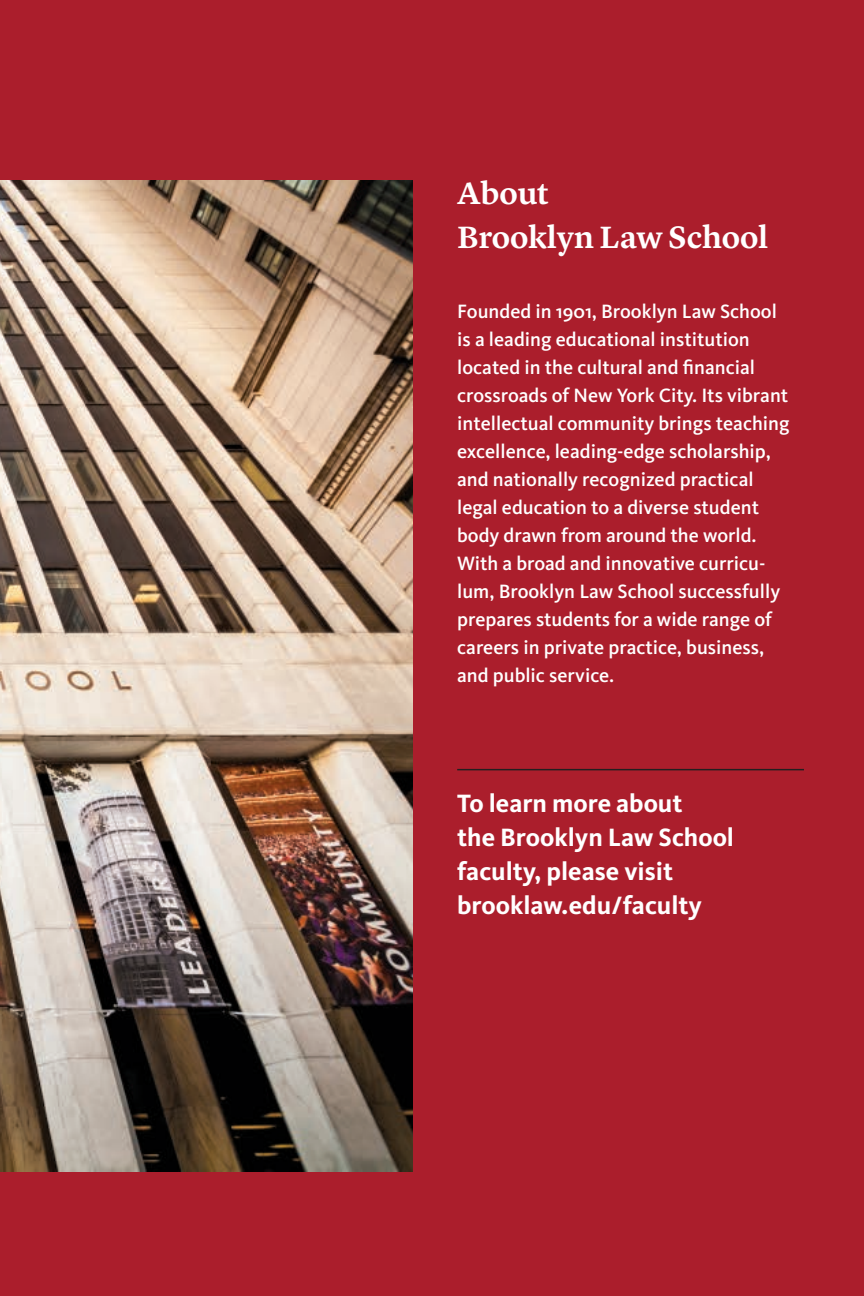
<style>
.page{position:relative;width:864px;height:1296px;background:#ab1e2c}
.page>*{position:absolute;margin:0;border:0;box-sizing:border-box;transform-origin:0 0}
.t1{font:600 32px/44px "Lyon Text";letter-spacing:-.005em;color:#fff}
.t2{font:700 26px/34px "Kievit OT";color:#fff}
.t3{font:500 20px/28px "Kievit OT";color:#fff}
</style>
<div class="page">
<hr style="left:457px;top:769px;width:347px;height:1px;background:#231f20">
<img style="left:0;top:180px;width:412px;height:992px">
<h1 class="t1" style="left:457px;top:169px;width:313px">About<br>Brooklyn Law School</h1>
<p class="t3" style="left:457px;top:297px;width:334px">Founded in 1901, Brooklyn Law School is a leading educational institution located in the cultural and financial crossroads of New York City. Its vibrant intellectual community brings teaching excellence, leading-edge scholarship, and nationally recognized practical legal education to a diverse student body drawn from around the world.<br>With a broad and innovative curricu&shy;lum, Brooklyn Law School successfully prepares students for a wide range of careers in private practice, business, and public service.</p>
<h2 class="t2" style="left:457px;top:787px;width:278px">To learn more about<br>the Brooklyn Law School faculty, please visit brooklaw.edu/faculty</h2>
</div>
